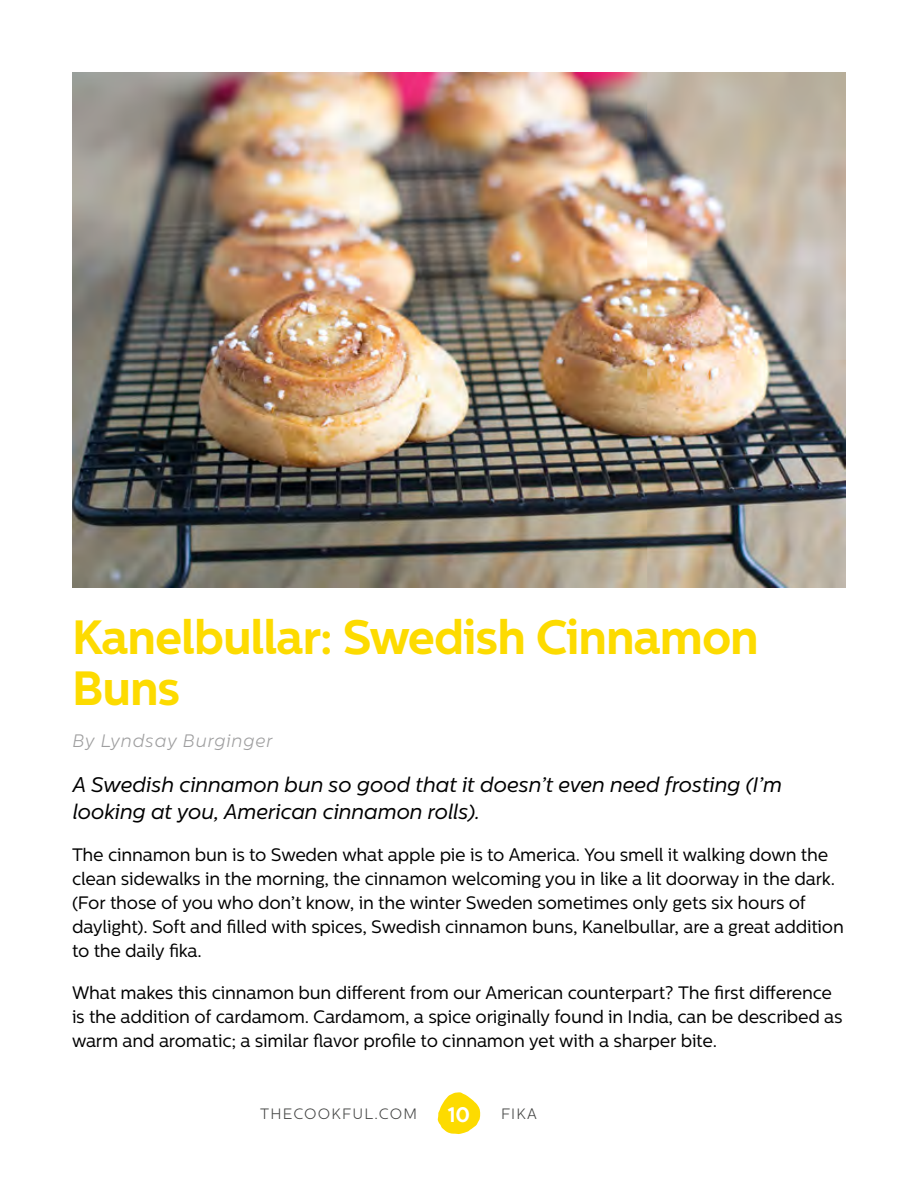
<style>
.page{position:relative;width:918px;height:1188px;background:#fff}
.page>*{position:absolute;margin:0;border:0;box-sizing:border-box;transform-origin:0 0}
.t1{font:700 48px/51px "Centrale Sans";letter-spacing:-.02em;color:#fddb00}
.t2{font:italic 21px/27px "Centrale Sans";letter-spacing:-.01em;color:#000}
.t3{font:700 21px "Centrale Sans";color:#fff}
.t4{font:18px/24px "Centrale Sans";letter-spacing:-.01em;color:#000}
.t5{font:italic 300 18px "Centrale Sans";letter-spacing:.04em;color:#9e9e9f}
.t6{font:300 15px "Centrale Sans";letter-spacing:.08em;color:#424342}
</style>
<div class="page">
<svg style="left:438px;top:1092px;width:42px;height:42px"></svg>
<img style="left:72px;top:72px;width:774px;height:516px">
<h1 class="t1" style="left:72px;top:611px;width:689px">Kanelbullar: Swedish Cinnamon<br>Buns</h1>
<p class="t5" style="left:72px;top:731px;width:202px">By Lyndsay Burginger</p>
<p class="t2" style="left:72px;top:771px;width:711px">A Swedish cinnamon bun so good that it doesn’t even need frosting (I’m looking at you, American cinnamon rolls).</p>
<p class="t4" style="left:72px;top:843px;width:773px">The cinnamon bun is to Sweden what apple pie is to America. You smell it walking down the clean sidewalks in the morning, the cinnamon welcoming you in like a lit doorway in the dark. (For those of you who don’t know, in the winter Sweden sometimes only gets six hours of daylight). Soft and filled with spices, Swedish cinnamon buns, Kanelbullar, are a great addition to the daily fika.</p>
<p class="t4" style="left:72px;top:981px;width:772px">What makes this cinnamon bun different from our American counterpart? The first difference is the addition of cardamom. Cardamom, a spice originally found in India, can be described as warm and aromatic; a similar flavor profile to cinnamon yet with a sharper bite.</p>
<p class="t6" style="left:260px;top:1105px;width:158px">THECOOKFUL.COM</p>
<p class="t3" style="left:448px;top:1102px;width:24px">10</p>
<p class="t6" style="left:501px;top:1105px;width:37px">FIKA</p>
</div>
